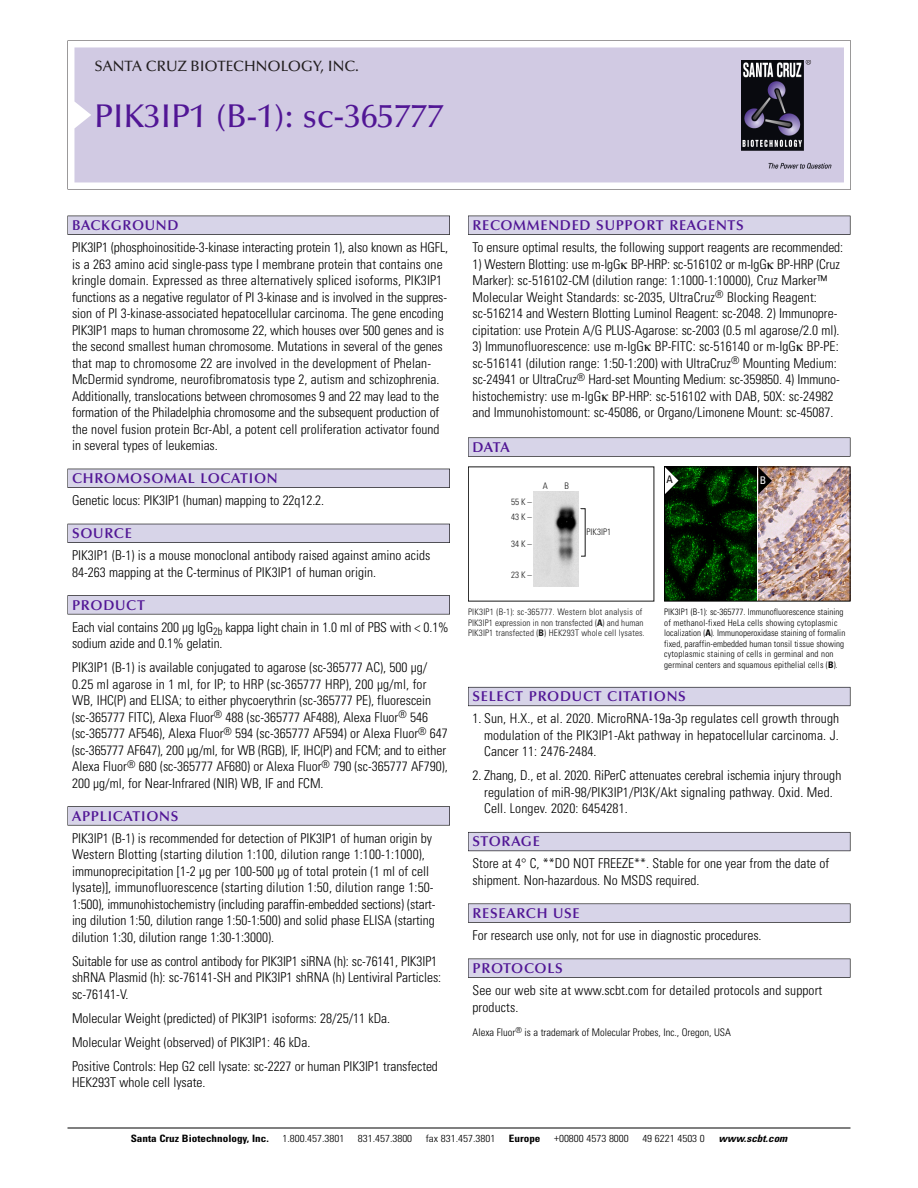
<style>
.page{position:relative;width:918px;height:1188px;background:#fff}
.page>*{position:absolute;margin:0;border:0;box-sizing:border-box;transform-origin:0 0}
.t1{font:500 33px "Optima";color:#511695}
.t2{font:500 15px "Optima";color:#231f20}
.t3{font:600 14.25px "Optima";letter-spacing:.05em;color:#511695}
.t4{font:300 condensed 13.5px/16.5px "Univers";color:#000}
.t5{font:300 condensed 10.5px "Univers";color:#000}
.t6{font:condensed 10.5px "Univers";color:#000}
.t7{font:condensed 10.5px "Univers";color:#fff}
.t8{font:300 condensed 10.2px "Univers";color:#000;scale:1.1 1}
.t9{font:700 condensed 10.2px "Univers";color:#000;scale:1.1 1}
.t10{font:italic 700 condensed 10.2px "Univers";color:#000;scale:1.1 1}
.t11{font:300 condensed 9px/10.5px "Univers";letter-spacing:.015em;color:#000}
.t12{font:300 condensed 9px/10.5px "Univers";letter-spacing:.015em;color:#191919}
.s1{font-weight:700}
</style>
<div class="page">
<svg style="left:68px;top:40px;width:783px;height:149px"></svg>
<div style="left:74px;top:47px;width:770px;height:135px;background:#d1cae3"></div>
<img style="left:741px;top:60px;width:90px;height:108px">
<div style="left:68px;top:216px;width:382px;height:19px;background:#535256"></div>
<div style="left:68px;top:216px;width:381px;height:18px;background:#d7d4e8"></div>
<div style="left:68px;top:469px;width:382px;height:19px;background:#525156"></div>
<div style="left:68px;top:469px;width:381px;height:18px;background:#d7d4e8"></div>
<div style="left:68px;top:524px;width:382px;height:19px;background:#515057"></div>
<div style="left:68px;top:524px;width:381px;height:18px;background:#d7d4e8"></div>
<div style="left:68px;top:595px;width:382px;height:19px;background:#575659"></div>
<div style="left:68px;top:596px;width:381px;height:18px;background:#d7d4e8"></div>
<svg style="left:68px;top:806px;width:382px;height:20px"></svg>
<div style="left:68px;top:807px;width:381px;height:18px;background:#d7d4e8"></div>
<div style="left:468px;top:216px;width:382px;height:19px;background:#535256"></div>
<div style="left:468px;top:216px;width:382px;height:18px;background:#d7d4e8"></div>
<svg style="left:468px;top:437px;width:382px;height:20px"></svg>
<div style="left:468px;top:438px;width:382px;height:18px;background:#d7d4e8"></div>
<div style="left:468px;top:687px;width:382px;height:19px;background:#686770"></div>
<div style="left:468px;top:688px;width:382px;height:18px;background:#d7d4e8"></div>
<div style="left:468px;top:832px;width:382px;height:19px;background:#5e5d65"></div>
<div style="left:468px;top:833px;width:382px;height:18px;background:#d7d4e8"></div>
<div style="left:468px;top:904px;width:382px;height:19px;background:#58575a"></div>
<div style="left:468px;top:904px;width:382px;height:18px;background:#d7d4e8"></div>
<div style="left:468px;top:959px;width:382px;height:19px;background:#545457"></div>
<div style="left:468px;top:959px;width:382px;height:18px;background:#d7d4e8"></div>
<hr style="left:68px;top:1128px;width:782px;height:1px;background:#000">
<img style="left:533px;top:492px;width:46px;height:95px">
<img style="left:758px;top:468px;width:90px;height:132px">
<img style="left:666px;top:468px;width:90px;height:132px">
<div style="left:664px;top:466px;width:186px;height:136px;border:1px solid #000"></div>
<svg style="left:758px;top:467px;width:14px;height:27px"></svg>
<svg style="left:665px;top:467px;width:13px;height:27px"></svg>
<p class="t2" style="left:94px;top:60px;width:266px">SANTA CRUZ BIOTECHNOLOGY, INC.</p>
<p class="t1" style="left:94px;top:102px;width:351px">PIK3IP1 (B-1): sc-365777</p>
<p class="t3" style="left:72px;top:219px;width:108px">BACKGROUND</p>
<p class="t4" style="left:72px;top:240px;width:378px">PIK3IP1 (phosphoinositide-3-kinase interacting protein 1), also known as HGFL, is a 263 amino acid single-pass type I membrane protein that contains one kringle domain. Expressed as three alternatively spliced isoforms, PIK3IP1 functions as a negative regulator of PI 3-kinase and is involved in the suppres&shy;sion of PI 3-kinase-associated hepatocellular carcinoma. The gene encoding PIK3IP1 maps to human chromosome 22, which houses over 500 genes and is the second smallest human chromosome. Mutations in several of the genes that map to chromosome 22 are involved in the development of Phelan-McDermid syndrome, neurofibromatosis type 2, autism and schizophrenia.<br>Additionally, translocations between chromosomes 9 and 22 may lead to the formation of the Philadelphia chromosome and the subsequent production of the novel fusion protein Bcr-Abl, a potent cell proliferation activator found in several types of leukemias.</p>
<p class="t3" style="left:72px;top:472px;width:207px">CHROMOSOMAL LOCATION</p>
<p class="t4" style="left:72px;top:493px;width:254px">Genetic locus: PIK3IP1 (human) mapping to 22q12.2.</p>
<p class="t3" style="left:72px;top:527px;width:61px">SOURCE</p>
<p class="t4" style="left:72px;top:549px;width:360px">PIK3IP1 (B-1) is a mouse monoclonal antibody raised against amino acids<br>84-263 mapping at the C-terminus of PIK3IP1 of human origin.</p>
<p class="t3" style="left:72px;top:599px;width:74px">PRODUCT</p>
<p class="t4" style="left:72px;top:620px;width:378px">Each vial contains 200 µg IgG<sub>2b</sub> kappa light chain in 1.0 ml of PBS with &lt; 0.1% sodium azide and 0.1% gelatin.</p>
<p class="t4" style="left:72px;top:661px;width:377px">PIK3IP1 (B-1) is available conjugated to agarose (sc-365777 AC), 500 µg/ 0.25 ml agarose in 1 ml, for IP; to HRP (sc-365777 HRP), 200 µg/ml, for WB, IHC(P) and ELISA; to either phycoerythrin (sc-365777 PE), fluorescein (sc-365777 FITC), Alexa Fluor<sup>®</sup> 488 (sc-365777 AF488), Alexa Fluor<sup>®</sup> 546 (sc-365777 AF546), Alexa Fluor<sup>®</sup> 594 (sc-365777 AF594) or Alexa Fluor<sup>®</sup> 647 (sc-365777 AF647), 200 µg/ml, for WB (RGB), IF, IHC(P) and FCM; and to either Alexa Fluor<sup>®</sup> 680 (sc-365777 AF680) or Alexa Fluor<sup>®</sup> 790 (sc-365777 AF790), 200 µg/ml, for Near-Infrared (NIR) WB, IF and FCM.</p>
<p class="t3" style="left:72px;top:810px;width:108px">APPLICATIONS</p>
<p class="t4" style="left:72px;top:831px;width:365px">PIK3IP1 (B-1) is recommended for detection of PIK3IP1 of human origin by Western Blotting (starting dilution 1:100, dilution range 1:100-1:1000), immunoprecipitation [1-2 µg per 100-500 µg of total protein (1 ml of cell lysate)], immunofluorescence (starting dilution 1:50, dilution range 1:50- 1:500), immunohistochemistry (including paraffin-embedded sections) (start&shy;ing dilution 1:50, dilution range 1:50-1:500) and solid phase ELISA (starting dilution 1:30, dilution range 1:30-1:3000).</p>
<p class="t4" style="left:72px;top:954px;width:371px">Suitable for use as control antibody for PIK3IP1 siRNA (h): sc-76141, PIK3IP1 shRNA Plasmid (h): sc-76141-SH and PIK3IP1 shRNA (h) Lentiviral Particles: sc-76141-V.</p>
<p class="t4" style="left:72px;top:1011px;width:320px">Molecular Weight (predicted) of PIK3IP1 isoforms: 28/25/11 kDa.</p>
<p class="t4" style="left:72px;top:1035px;width:240px">Molecular Weight (observed) of PIK3IP1: 46 kDa.</p>
<p class="t4" style="left:72px;top:1059px;width:367px">Positive Controls: Hep G2 cell lysate: sc-2227 or human PIK3IP1 transfected<br>HEK293T whole cell lysate.</p>
<p class="t3" style="left:473px;top:219px;width:273px">RECOMMENDED SUPPORT REAGENTS</p>
<p class="t4" style="left:473px;top:240px;width:372px">To ensure optimal results, the following support reagents are recommended:</p>
<p class="t4" style="left:473px;top:257px;width:369px">1) Western Blotting: use m-IgG BP-HRP: sc-516102 or m-IgG BP-HRP (Cruz Marker): sc-516102-CM (dilution range: 1:1000-1:10000), Cruz Marker™ Molecular Weight Standards: sc-2035, UltraCruz<sup>®</sup> Blocking Reagent: sc-516214 and Western Blotting Luminol Reagent: sc-2048. 2) Immunopre&shy;cipitation: use Protein A/G PLUS-Agarose: sc-2003 (0.5 ml agarose/2.0 ml).</p>
<p class="t4" style="left:473px;top:339px;width:369px">3) Immunofluorescence: use m-IgG BP-FITC: sc-516140 or m-IgG BP-PE: sc-516141 (dilution range: 1:50-1:200) with UltraCruz<sup>®</sup> Mounting Medium: sc-24941 or UltraCruz<sup>®</sup> Hard-set Mounting Medium: sc-359850. 4) Immuno&shy;histochemistry: use m-IgG BP-HRP: sc-516102 with DAB, 50X: sc-24982 and Immunohistomount: sc-45086, or Organo/Limonene Mount: sc-45087.</p>
<p class="t3" style="left:473px;top:441px;width:39px">DATA</p>
<p class="t12" style="left:511px;top:496px;width:22px;line-height:15px">55K–<br>43K–</p>
<p class="t12" style="left:511px;top:539px;width:22px">34K–</p>
<p class="t12" style="left:511px;top:571px;width:22px">23K–</p>
<p class="t12" style="left:543px;top:481px;width:7px">A</p>
<p class="t12" style="left:564px;top:481px;width:6px">B</p>
<p class="t12" style="left:586px;top:527px;width:26px">PIK3IP1</p>
<p class="t12" style="left:468px;top:608px;width:178px">PIK3IP1 (B-1): sc-365777. Western blot analysis of<br>PIK3IP1 expression in non transfected (<span class="s1">A</span>) and human<br>PIK3IP1 transfected (<span class="s1">B</span>) HEK293T whole cell lysates.</p>
<p class="t6" style="left:667px;top:476px;width:8px">A</p>
<p class="t7" style="left:760px;top:476px;width:8px">B</p>
<p class="t11" style="left:664px;top:608px;width:183px">PIK3IP1 (B-1): sc-365777. Immunofluorescence staining of methanol-fixed HeLa cells showing cytoplasmic localization (<span class="s1">A</span>). Immunoperoxidase staining of formalin fixed, paraffin-embedded human tonsil tissue showing cytoplasmic staining of cells in germinal and non germinal centers and squamous epithelial cells (<span class="s1">B</span>).</p>
<p class="t3" style="left:473px;top:691px;width:215px">SELECT PRODUCT CITATIONS</p>
<p class="t4" style="left:484px;top:712px;width:356px;text-align:justify;text-indent:-12px">1. Sun, H.X., et al. 2020. MicroRNA-19a-3p regulates cell growth through modulation of the PIK3IP1-Akt pathway in hepatocellular carcinoma. J.<br>Cancer 11: 2476-2484.</p>
<p class="t4" style="left:484px;top:769px;width:359px;text-indent:-12px">2. Zhang, D., et al. 2020. RiPerC attenuates cerebral ischemia injury through regulation of miR-98/PIK3IP1/PI3K/Akt signaling pathway. Oxid. Med.<br>Cell. Longev. 2020: 6454281.</p>
<p class="t3" style="left:473px;top:836px;width:69px">STORAGE</p>
<p class="t4" style="left:473px;top:857px;width:358px">Store at 4° C, **DO NOT FREEZE**. Stable for one year from the date of shipment. Non-hazardous. No MSDS required.</p>
<p class="t3" style="left:473px;top:907px;width:109px">RESEARCH USE</p>
<p class="t4" style="left:473px;top:928px;width:291px">For research use only, not for use in diagnostic procedures.</p>
<p class="t3" style="left:473px;top:962px;width:92px">PROTOCOLS</p>
<p class="t4" style="left:473px;top:983px;width:351px">See our web site at www.scbt.com for detailed protocols and support products.</p>
<p class="t5" style="left:473px;top:1028px;width:260px">Alexa Fluor<sup>®</sup> is a trademark of Molecular Probes, Inc., Oregon, USA</p>
<p class="t9" style="left:131px;top:1135px;width:127px">Santa Cruz Biotechnology, Inc.</p>
<p class="t8" style="left:282px;top:1135px;width:58px">1.800.457.3801</p>
<p class="t8" style="left:358px;top:1135px;width:51px">831.457.3800</p>
<p class="t8" style="left:426px;top:1135px;width:65px">fax 831.457.3801</p>
<p class="t9" style="left:509px;top:1135px;width:30px">Europe</p>
<p class="t8" style="left:554px;top:1135px;width:69px">+00800 4573 8000</p>
<p class="t8" style="left:642px;top:1135px;width:58px">49 6221 4503 0</p>
<p class="t10" style="left:719px;top:1135px;width:66px">www.scbt.com</p>
</div>
